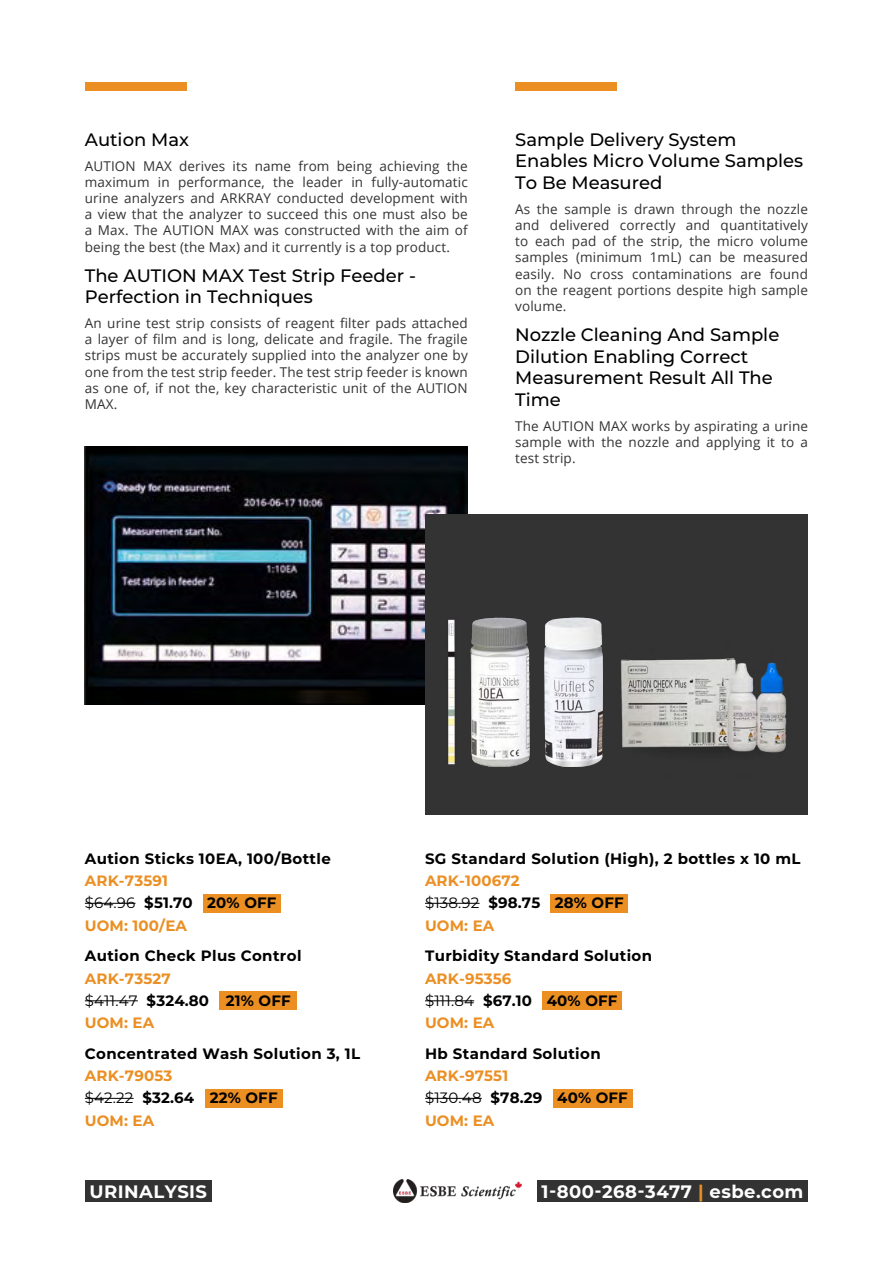
<style>
.page{position:relative;width:893px;height:1263px;background:#fff}
.page>*{position:absolute;margin:0;border:0;box-sizing:border-box;transform-origin:0 0}
.t1{font:500 18px/21.6px "Montserrat";color:#000}
.t2{font:700 18px "Montserrat";letter-spacing:.025em;color:#fff}
.t3{font:700 15px "Montserrat";letter-spacing:.025em;color:#000}
.t4{font:700 15px/22.2px "Montserrat";letter-spacing:.01em;color:#eb8f23}
.t5{font:13.5px/16.2px "Open Sans";letter-spacing:.01em;color:#333334;text-align:justify}
.s1{font-weight:400;color:#000}
.s2{color:#000}
.s3{color:#eb8f23}
</style>
<div class="page">
<img style="left:85px;top:446px;width:383px;height:258px">
<div style="left:425px;top:514px;width:383px;height:300px;background:#333334"></div>
<img style="left:621px;top:658px;width:166px;height:95px">
<div style="left:515px;top:83px;width:102px;height:8px;background:#eb8f23"></div>
<img style="left:394px;top:1179px;width:128px;height:23px">
<hr style="left:425px;top:903px;width:55px;height:1px;background:#000">
<hr style="left:425px;top:1000px;width:49px;height:1px;background:#000">
<hr style="left:425px;top:1098px;width:57px;height:1px;background:#000">
<div style="left:85px;top:83px;width:101px;height:8px;background:#eb8f23"></div>
<hr style="left:85px;top:903px;width:50px;height:1px;background:#000">
<hr style="left:85px;top:1000px;width:53px;height:1px;background:#000">
<hr style="left:85px;top:1098px;width:49px;height:1px;background:#000">
<img style="left:448px;top:617px;width:82px;height:149px">
<img style="left:544px;top:617px;width:58px;height:149px">
<div style="left:85px;top:1180px;width:127px;height:22px;background:#333334"></div>
<div style="left:537px;top:1180px;width:271px;height:22px;background:#333334"></div>
<div style="left:203px;top:894px;width:78px;height:19px;background:#eb8f23"></div>
<div style="left:550px;top:894px;width:78px;height:19px;background:#eb8f23"></div>
<div style="left:219px;top:991px;width:78px;height:19px;background:#eb8f23"></div>
<div style="left:542px;top:991px;width:80px;height:19px;background:#eb8f23"></div>
<div style="left:205px;top:1089px;width:78px;height:18px;background:#eb8f23"></div>
<div style="left:553px;top:1089px;width:79px;height:18px;background:#eb8f23"></div>
<h1 class="t1" style="left:85px;top:128px;width:106px">Aution Max</h1>
<p class="t5" style="left:85px;top:157px;width:384px">AUTION MAX derives its name from being achieving the maximum in performance, the leader in fully-automatic urine analyzers and ARKRAY conducted development with a view that the analyzer to succeed this one must also be a Max. The AUTION MAX was constructed with the aim of being the best (the Max) and it currently is a top product.</p>
<h1 class="t1" style="left:85px;top:264px;width:333px">The AUTION MAX Test Strip Feeder -<br>Perfection in Techniques</h1>
<p class="t5" style="left:85px;top:315px;width:384px">An urine test strip consists of reagent filter pads attached a layer of film and is long, delicate and fragile. The fragile strips must be accurately supplied into the analyzer one by one from the test strip feeder. The test strip feeder is known as one of, if not the, key characteristic unit of the AUTION MAX.</p>
<h1 class="t1" style="left:515px;top:128px;width:290px">Sample Delivery System<br>Enables Micro Volume Samples<br>To Be Measured</h1>
<p class="t5" style="left:515px;top:200px;width:294px">As the sample is drawn through the nozzle and delivered correctly and quantitatively to each pad of the strip, the micro volume samples (minimum 1mL) can be measured easily. No cross contaminations are found on the reagent portions despite high sample volume.</p>
<h1 class="t1" style="left:515px;top:323px;width:266px">Nozzle Cleaning And Sample<br>Dilution Enabling Correct<br>Measurement Result All The<br>Time</h1>
<p class="t5" style="left:515px;top:417px;width:294px">The AUTION MAX works by aspirating a urine sample with the nozzle and applying it to a test strip.</p>
<p class="t3" style="left:85px;top:848px;width:247px">Aution Sticks 10EA, 100/Bottle</p>
<p class="t4" style="left:85px;top:869px;width:109px">ARK-73591 <span class="s1">$64.96</span> <span class="s2">$51.70<br></span>UOM: 100/EA</p>
<p class="t3" style="left:85px;top:945px;width:218px">Aution Check Plus Control</p>
<p class="t4" style="left:85px;top:966px;width:126px">ARK-73527 <span class="s1">$411.47</span> <span class="s2">$324.80<br></span>UOM: EA</p>
<p class="t3" style="left:85px;top:1043px;width:277px">Concentrated Wash Solution 3, 1L</p>
<p class="t4" style="left:85px;top:1064px;width:111px">ARK-79053 <span class="s1">$42.22</span> <span class="s2">$32.64<br></span>UOM: EA</p>
<p class="t3" style="left:425px;top:848px;width:377px">SG Standard Solution (High), 2 bottles x 10 mL</p>
<p class="t4" style="left:425px;top:869px;width:117px">ARK-100672 <span class="s1">$138.92</span> <span class="s2">$98.75<br></span>UOM: EA</p>
<p class="t3" style="left:425px;top:945px;width:229px">Turbidity Standard Solution</p>
<p class="t4" style="left:425px;top:966px;width:109px">ARK-95356 <span class="s1">$111.84</span> <span class="s2">$67.10<br></span>UOM: EA</p>
<p class="t3" style="left:425px;top:1043px;width:177px">Hb Standard Solution</p>
<p class="t4" style="left:425px;top:1064px;width:119px">ARK-97551 <span class="s1">$130.48</span> <span class="s2">$78.29<br></span>UOM: EA</p>
<p class="t3" style="left:207px;top:892px;width:71px">20% OFF</p>
<p class="t3" style="left:555px;top:892px;width:70px">28% OFF</p>
<p class="t3" style="left:226px;top:990px;width:66px">21% OFF</p>
<p class="t3" style="left:547px;top:990px;width:72px">40% OFF</p>
<p class="t3" style="left:210px;top:1087px;width:69px">22% OFF</p>
<p class="t3" style="left:557px;top:1087px;width:72px">40% OFF</p>
<h1 class="t2" style="left:90px;top:1178px;width:119px">URINALYSIS</h1>
<h1 class="t2" style="left:541px;top:1178px;width:263px">1-800-268-3477 <span class="s3">|</span> esbe.com</h1>
</div>
